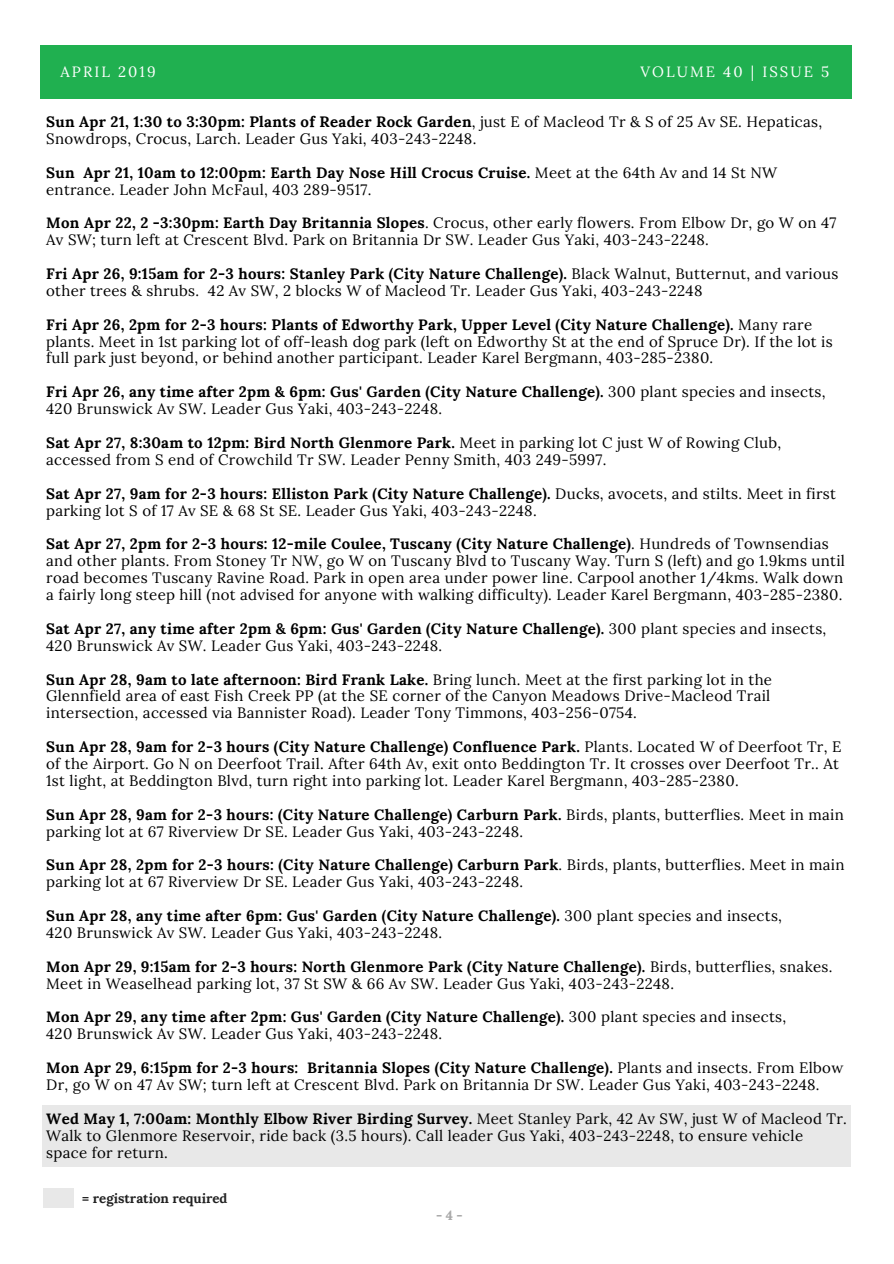
<style>
.page{position:relative;width:894px;height:1264px;background:#fff}
.page>*{position:absolute;margin:0;border:0;box-sizing:border-box;transform-origin:0 0}
.t1{font:15px/17px "Lora";letter-spacing:.02em;color:#000}
.t2{font:14.85px "Lora";letter-spacing:.14em;color:#fff}
.t3{font:700 13.2px "Lora";color:#222}
.t4{font:700 13.2px "Lora";color:#a8a8a8}
.s1{font-weight:700}
</style>
<div class="page">
<div style="left:41px;top:45px;width:810px;height:53px;background:#20b050"></div>
<div style="left:43px;top:1188px;width:30px;height:19px;background:#e8e8e8"></div>
<div style="left:42px;top:1105px;width:809px;height:62px;background:#e8e8e8"></div>
<p class="t2" style="left:60px;top:62px;width:97px">APRIL 2019</p>
<p class="t2" style="left:640px;top:62px;width:190px">VOLUME 40 | ISSUE 5</p>
<p class="t1" style="left:46px;top:113px;width:777px"><span class="s1">Sun Apr 21, 1:30 to 3:30pm: Plants of Reader Rock Garden</span>, just E of Macleod Tr &amp; S of 25 Av SE. Hepaticas,<br>Snowdrops, Crocus, Larch. Leader Gus Yaki, 403-243-2248.</p>
<p class="t1" style="left:46px;top:164px;width:732px"><span class="s1">Sun Apr 21, 10am to 12:00pm: Earth Day Nose Hill Crocus Cruise.</span> Meet at the 64th Av and 14 St NW entrance. Leader John McFaul, 403 289-9517.</p>
<p class="t1" style="left:46px;top:214px;width:791px"><span class="s1">Mon Apr 22, 2 -3:30pm: Earth Day Britannia Slopes</span>. Crocus, other early flowers. From Elbow Dr, go W on 47<br>Av SW; turn left at Crescent Blvd. Park on Britannia Dr SW. Leader Gus Yaki, 403-243-2248.</p>
<p class="t1" style="left:46px;top:265px;width:793px"><span class="s1">Fri Apr 26, 9:15am for 2-3 hours: Stanley Park (City Nature Challenge).</span> Black Walnut, Butternut, and various other trees &amp; shrubs. 42 Av SW, 2 blocks W of Macleod Tr. Leader Gus Yaki, 403-243-2248</p>
<p class="t1" style="left:46px;top:316px;width:787px"><span class="s1">Fri Apr 26, 2pm for 2-3 hours: Plants of Edworthy Park, Upper Level (City Nature Challenge).</span> Many rare plants. Meet in 1st parking lot of off-leash dog park (left on Edworthy St at the end of Spruce Dr). If the lot is full park just beyond, or behind another participant. Leader Karel Bergmann, 403-285-2380.</p>
<p class="t1" style="left:46px;top:383px;width:780px"><span class="s1">Fri Apr 26, any time after 2pm &amp; 6pm: Gus' Garden (City Nature Challenge).</span> 300 plant species and insects,<br>420 Brunswick Av SW. Leader Gus Yaki, 403-243-2248.</p>
<p class="t1" style="left:46px;top:434px;width:736px"><span class="s1">Sat Apr 27, 8:30am to 12pm: Bird North Glenmore Park.</span> Meet in parking lot C just W of Rowing Club, accessed from S end of Crowchild Tr SW. Leader Penny Smith, 403 249-5997.</p>
<p class="t1" style="left:46px;top:484px;width:791px"><span class="s1">Sat Apr 27, 9am for 2-3 hours: Elliston Park (City Nature Challenge).</span> Ducks, avocets, and stilts. Meet in first parking lot S of 17 Av SE &amp; 68 St SE. Leader Gus Yaki, 403-243-2248.</p>
<p class="t1" style="left:46px;top:535px;width:800px"><span class="s1">Sat Apr 27, 2pm for 2-3 hours: 12-mile Coulee, Tuscany (City Nature Challenge)</span>. Hundreds of Townsendias and other plants. From Stoney Tr NW, go W on Tuscany Blvd to Tuscany Way. Turn S (left) and go 1.9kms until road becomes Tuscany Ravine Road. Park in open area under power line. Carpool another 1/4kms. Walk down a fairly long steep hill (not advised for anyone with walking difficulty). Leader Karel Bergmann, 403-285-2380.</p>
<p class="t1" style="left:46px;top:620px;width:781px"><span class="s1">Sat Apr 27, any time after 2pm &amp; 6pm: Gus' Garden (City Nature Challenge).</span> 300 plant species and insects,<br>420 Brunswick Av SW. Leader Gus Yaki, 403-243-2248.</p>
<p class="t1" style="left:46px;top:670px;width:727px;text-align:justify"><span class="s1">Sun Apr 28, 9am to late afternoon: Bird Frank Lake.</span> Bring lunch. Meet at the first parking lot in the Glennfield area of east Fish Creek PP (at the SE corner of the Canyon Meadows Drive-Macleod Trail intersection, accessed via Bannister Road). Leader Tony Timmons, 403-256-0754.</p>
<p class="t1" style="left:46px;top:738px;width:796px"><span class="s1">Sun Apr 28, 9am for 2-3 hours (City Nature Challenge) Confluence Park.</span> Plants. Located W of Deerfoot Tr, E of the Airport. Go N on Deerfoot Trail. After 64th Av, exit onto Beddington Tr. It crosses over Deerfoot Tr.. At<br>1st light, at Beddington Blvd, turn right into parking lot. Leader Karel Bergmann, 403-285-2380.</p>
<p class="t1" style="left:46px;top:805px;width:798px"><span class="s1">Sun Apr 28, 9am for 2-3 hours: (City Nature Challenge) Carburn Park.</span> Birds, plants, butterflies. Meet in main parking lot at 67 Riverview Dr SE. Leader Gus Yaki, 403-243-2248.</p>
<p class="t1" style="left:46px;top:856px;width:799px"><span class="s1">Sun Apr 28, 2pm for 2-3 hours: (City Nature Challenge) Carburn Park</span>. Birds, plants, butterflies. Meet in main parking lot at 67 Riverview Dr SE. Leader Gus Yaki, 403-243-2248.</p>
<p class="t1" style="left:46px;top:907px;width:737px"><span class="s1">Sun Apr 28, any time after 6pm: Gus' Garden (City Nature Challenge).</span> 300 plant species and insects,<br>420 Brunswick Av SW. Leader Gus Yaki, 403-243-2248.</p>
<p class="t1" style="left:46px;top:957px;width:787px"><span class="s1">Mon Apr 29, 9:15am for 2-3 hours: North Glenmore Park (City Nature Challenge).</span> Birds, butterflies, snakes.<br>Meet in Weaselhead parking lot, 37 St SW &amp; 66 Av SW. Leader Gus Yaki, 403-243-2248.</p>
<p class="t1" style="left:46px;top:1008px;width:741px"><span class="s1">Mon Apr 29, any time after 2pm: Gus' Garden (City Nature Challenge).</span> 300 plant species and insects,<br>420 Brunswick Av SW. Leader Gus Yaki, 403-243-2248.</p>
<p class="t1" style="left:46px;top:1059px;width:798px"><span class="s1">Mon Apr 29, 6:15pm for 2-3 hours: Britannia Slopes (City Nature Challenge).</span> Plants and insects. From Elbow<br>Dr, go W on 47 Av SW; turn left at Crescent Blvd. Park on Britannia Dr SW. Leader Gus Yaki, 403-243-2248.</p>
<p class="t1" style="left:46px;top:1109px;width:802px"><span class="s1">Wed May 1, 7:00am: Monthly Elbow River Birding Survey.</span> Meet Stanley Park, 42 Av SW, just W of Macleod Tr.<br>Walk to Glenmore Reservoir, ride back (3.5 hours). Call leader Gus Yaki, 403-243-2248, to ensure vehicle space for return.</p>
<p class="t3" style="left:82px;top:1189px;width:147px">= registration required</p>
<p class="t4" style="left:436px;top:1206px;width:28px">-4-</p>
</div>
